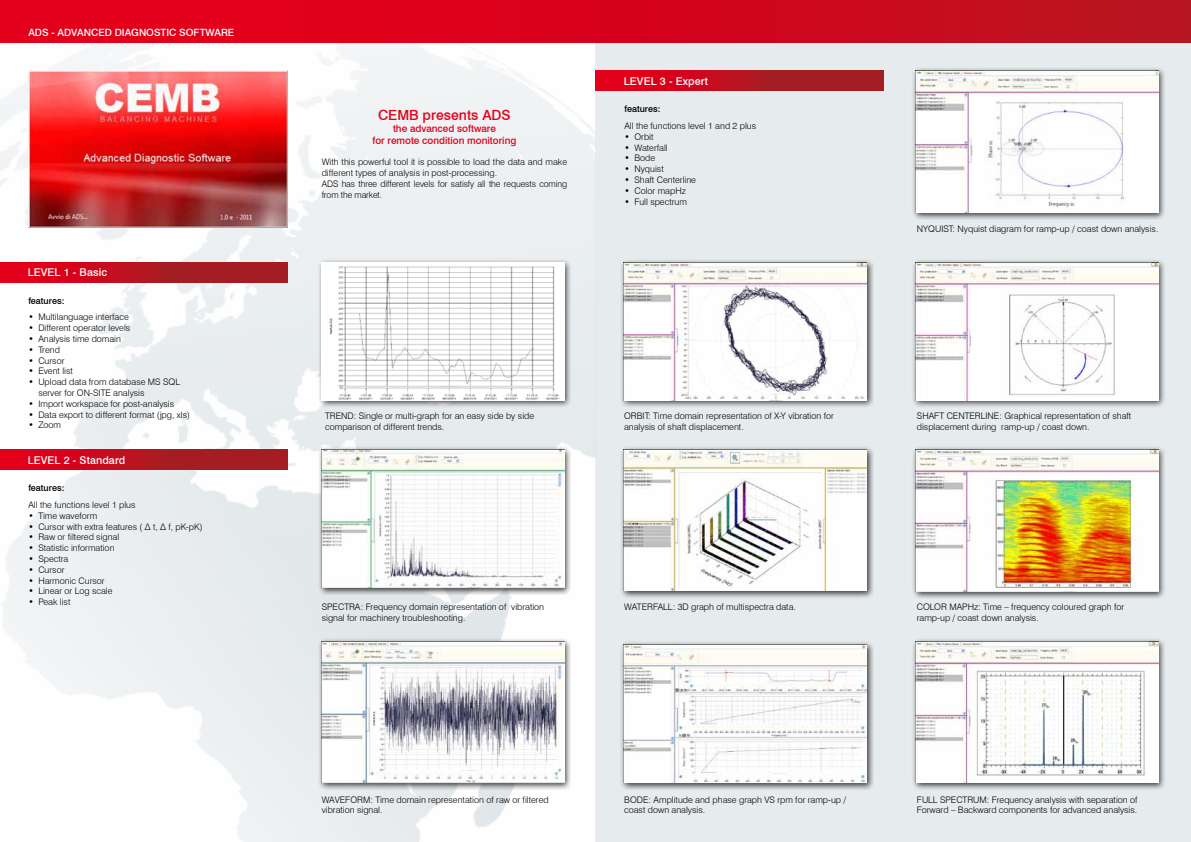
<style>
.page{position:relative;width:1191px;height:842px;background:#fff}
.page>*{position:absolute;margin:0;border:0;box-sizing:border-box;transform-origin:0 0}
.t1{font:500 14px "Swiss 721 BT";color:#e2001a}
.t2{font:500 10.7px "Swiss 721 BT";letter-spacing:.01em;color:#fff}
.t3{font:500 10px/12px "Swiss 721 BT";color:#e2001a;text-align:center}
.t4{font:500 10px "Swiss 721 BT";color:#fff}
.t5{font:300 9px/10.8px "Swiss 721 BT";color:#000}
.t6{font:500 9px "Swiss 721 BT";color:#000}
</style>
<div class="page">
<div style="left:595px;top:43px;width:596px;height:799px;background:#e6ebee"></div>
<img style="left:0;top:43px;width:595px;height:799px">
<div style="left:0;top:0;width:1191px;height:42px;background:linear-gradient(to right,#eb0019,#bc1020)"></div>
<img style="left:28px;top:71px;width:259px;height:157px">
<svg style="left:0;top:450px;width:287px;height:20px;background:#bb111f"></svg>
<svg style="left:595px;top:71px;width:288px;height:20px;background:#bd101f"></svg>
<div style="left:911px;top:67px;width:255px;height:153px;background:#000;opacity:.75"></div>
<img style="left:915px;top:71px;width:243px;height:141px">
<div style="left:317px;top:445px;width:255px;height:150px;background:#000;opacity:.75"></div>
<img style="left:322px;top:450px;width:242px;height:138px">
<div style="left:911px;top:445px;width:255px;height:154px;background:#000;opacity:.75"></div>
<img style="left:915px;top:450px;width:243px;height:141px">
<div style="left:619px;top:445px;width:255px;height:153px;background:#000;opacity:.75"></div>
<img style="left:624px;top:450px;width:242px;height:141px">
<div style="left:317px;top:258px;width:255px;height:150px;background:#000;opacity:.75"></div>
<img style="left:322px;top:262px;width:242px;height:138px">
<div style="left:911px;top:258px;width:255px;height:150px;background:#000;opacity:.75"></div>
<img style="left:915px;top:262px;width:243px;height:138px">
<div style="left:619px;top:258px;width:255px;height:150px;background:#000;opacity:.75"></div>
<img style="left:624px;top:262px;width:242px;height:139px">
<svg style="left:0;top:262px;width:287px;height:20px;background:#bb111f"></svg>
<div style="left:317px;top:637px;width:255px;height:153px;background:#000;opacity:.75"></div>
<img style="left:322px;top:641px;width:242px;height:141px">
<div style="left:619px;top:640px;width:255px;height:150px;background:#000;opacity:.75"></div>
<img style="left:624px;top:645px;width:242px;height:137px">
<div style="left:911px;top:637px;width:255px;height:153px;background:#000;opacity:.75"></div>
<img style="left:915px;top:641px;width:243px;height:141px">
<p class="t4" style="left:28px;top:26px;width:44px">ADS - Advanced</p>
<p class="t4" style="left:115px;top:26px;width:15px">Diagnostic</p>
<p class="t4" style="left:179px;top:26px;width:15px">Software</p>
<p class="t2" style="left:28px;top:266px;width:81px">LEVEL 1 - Basic</p>
<p class="t6" style="left:28px;top:295px;width:38px">features:</p>
<p class="t5" style="left:28px;top:312px;width:102px">• Multilanguage interface</p>
<p class="t5" style="left:28px;top:322px;width:103px">• Different operator levels</p>
<p class="t5" style="left:28px;top:333px;width:94px">• Analysis time domain</p>
<p class="t5" style="left:28px;top:344px;width:33px">• Trend</p>
<p class="t5" style="left:28px;top:355px;width:38px">• Cursor</p>
<p class="t5" style="left:28px;top:366px;width:46px">• Event list</p>
<p class="t5" style="left:38px;top:376px;width:143px;text-indent:-10px">• Upload data from database MS SQL server for ON-SITE analysis</p>
<p class="t5" style="left:28px;top:398px;width:147px">• Import workspace for post-analysis</p>
<p class="t5" style="left:28px;top:409px;width:163px">• Data export to different format (jpg, xls)</p>
<p class="t5" style="left:28px;top:420px;width:34px">• Zoom</p>
<p class="t2" style="left:28px;top:453px;width:99px">LEVEL 2 - Standard</p>
<p class="t6" style="left:28px;top:483px;width:38px">features:</p>
<p class="t5" style="left:28px;top:499px;width:109px">All the functions level 1 plus</p>
<p class="t5" style="left:28px;top:510px;width:70px">• Time waveform</p>
<p class="t5" style="left:28px;top:521px;width:176px">• Cursor with extra features ( ∆ t, ∆ f, pK-pK)</p>
<p class="t5" style="left:28px;top:532px;width:92px">• Raw or filtered signal</p>
<p class="t5" style="left:28px;top:543px;width:88px">• Statistic information</p>
<p class="t5" style="left:28px;top:553px;width:42px">• Spectra</p>
<p class="t5" style="left:28px;top:564px;width:38px">• Cursor</p>
<p class="t5" style="left:28px;top:575px;width:78px">• Harmonic Cursor</p>
<p class="t5" style="left:28px;top:586px;width:86px">• Linear or Log scale</p>
<p class="t5" style="left:28px;top:597px;width:44px">• Peak list</p>
<h1 class="t1" style="left:378px;top:106px;width:134px">CEMB presents ADS</h1>
<p class="t3" style="left:372px;top:122px;width:145px">the advanced software<br>for remote condition monitoring</p>
<p class="t5" style="left:322px;top:157px;width:247px">With this powerful tool it is possible to load the data and make different types of analysis in post-processing.<br>ADS has three different levels for satisfy all the requests coming from the market.</p>
<p class="t2" style="left:624px;top:74px;width:85px">LEVEL 3 - Expert</p>
<p class="t6" style="left:624px;top:104px;width:38px">features:</p>
<p class="t5" style="left:624px;top:120px;width:133px">All the functions level 1 and 2 plus</p>
<p class="t5" style="left:624px;top:131px;width:31px">• Orbit</p>
<p class="t5" style="left:624px;top:142px;width:45px">• Waterfall</p>
<p class="t5" style="left:624px;top:153px;width:32px">• Bode</p>
<p class="t5" style="left:624px;top:164px;width:41px">• Nyquist</p>
<p class="t5" style="left:624px;top:174px;width:73px">• Shaft Centerline</p>
<p class="t5" style="left:624px;top:185px;width:63px">• Color mapHz</p>
<p class="t5" style="left:624px;top:196px;width:64px">• Full spectrum</p>
<p class="t5" style="left:917px;top:223px;width:243px">NYQUIST: Nyquist diagram for ramp-up / coast down analysis.</p>
<p class="t5" style="left:325px;top:411px;width:210px">TREND: Single or multi-graph for an easy side by side comparison of different trends.</p>
<p class="t5" style="left:624px;top:411px;width:211px">ORBIT: Time domain representation of X-Y vibration for analysis of shaft displacement.</p>
<p class="t5" style="left:917px;top:411px;width:216px">SHAFT CENTERLINE: Graphical representation of shaft displacement during ramp-up / coast down.</p>
<p class="t5" style="left:322px;top:601px;width:224px">SPECTRA: Frequency domain representation of vibration</p>
<p class="t5" style="left:624px;top:601px;width:173px">WATERFALL: 3D graph of multispectra data.</p>
<p class="t5" style="left:322px;top:612px;width:145px">signal for machinery troubleshooting.</p>
<p class="t5" style="left:917px;top:601px;width:209px">COLOR MAPHz: Time – frequency coloured graph for ramp-up / coast down analysis.</p>
<p class="t5" style="left:322px;top:794px;width:228px">WAVEFORM: Time domain representation of raw or filtered vibration signal.</p>
<p class="t5" style="left:624px;top:794px;width:223px">BODE: Amplitude and phase graph VS rpm for ramp-up / coast down analysis.</p>
<p class="t5" style="left:917px;top:794px;width:222px">FULL SPECTRUM: Frequency analysis with separation of<br>Forward – Backward components for advanced analysis.</p>
</div>
